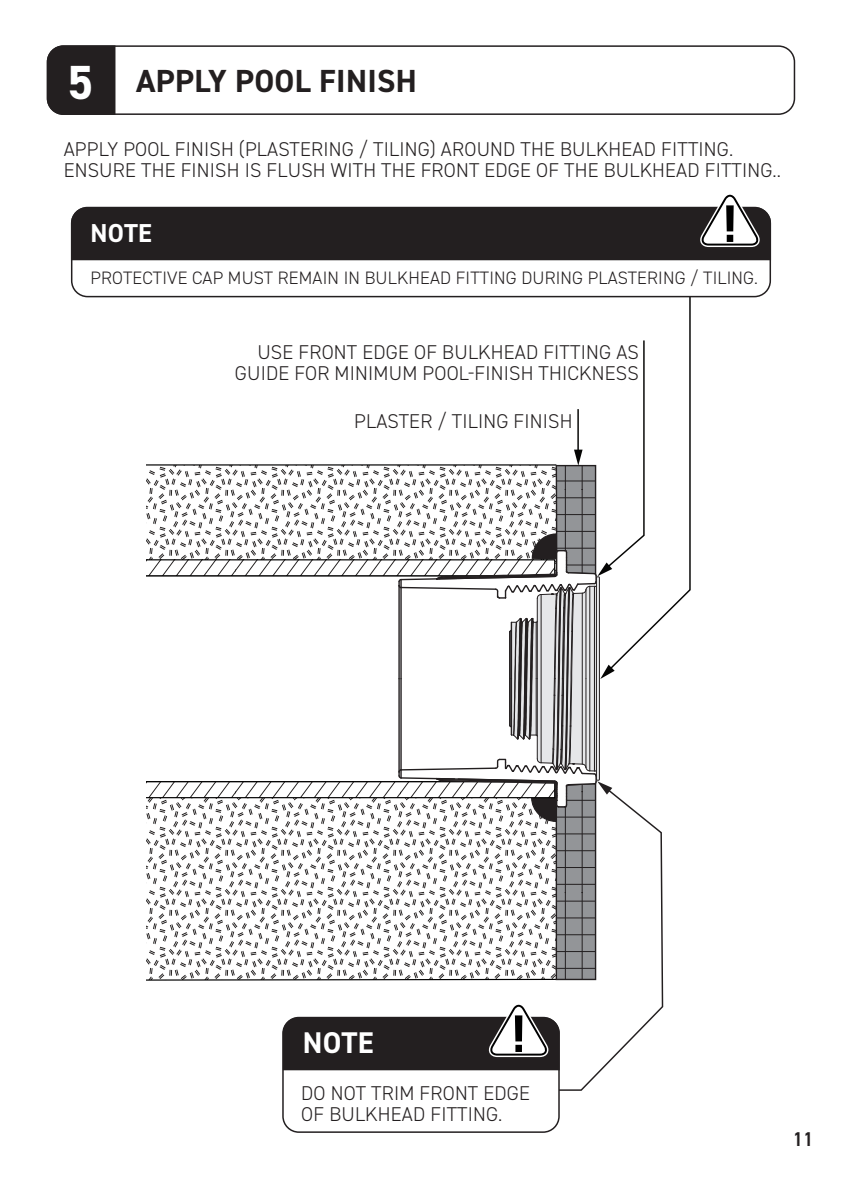
<style>
.page{position:relative;width:842px;height:1191px;background:#fff}
.page>*{position:absolute;margin:0;border:0;box-sizing:border-box;transform-origin:0 0}
.Step_Numbers{font:700 48px "DIN2014";color:#fff}
.Step_by_step_Titles{font:700 32px "DIN2014";letter-spacing:.01em;color:#231f20}
._16pt_Bold_heading{font:700 30px "DIN2014";color:#fff}
._16pt_Bold_heading-2{font:700 26px "DIN2014";color:#fff}
.Body_Text_Capitals{font:300 20px/21px "DIN2014";letter-spacing:.01em;color:#231f20}
.t1{font:600 20px "DIN2014";color:#231f20}
.Body_Text_Capitals-2{font:300 18px "DIN2014";letter-spacing:.01em;color:#231f20}
</style>
<div class="page">
<svg style="left:476px;top:980px;width:188px;height:111px"></svg>
<svg style="left:146px;top:297px;width:545px;height:683px"></svg>
<div style="left:594px;top:586px;width:5px;height:185px;border:1px solid #231f20"></div>
<div style="left:596px;top:576px;width:4px;height:204px;border:1px solid #231f20"></div>
<div style="left:47px;top:45px;width:748px;height:70px;border:2px solid #231f20;border-radius:16px"></div>
<div style="left:46px;top:45px;width:70px;height:70px;background:#231f20"></div>
<div style="left:71px;top:207px;width:700px;height:90px;border:2px solid #231f20;border-radius:16px"></div>
<svg style="left:71px;top:194px;width:700px;height:66px"></svg>
<div style="left:283px;top:1017px;width:276px;height:115px;background:#fff;border-radius:16px"></div>
<div style="left:282px;top:1016px;width:278px;height:116px;border:2px solid #231f20;border-radius:16px"></div>
<svg style="left:283px;top:1003px;width:277px;height:67px"></svg>
<p class="Step_Numbers" style="left:68px;top:50px;width:27px">5</p>
<p class="Step_by_step_Titles" style="left:136px;top:60px;width:282px">APPLY POOL FINISH</p>
<p class="Body_Text_Capitals" style="left:64px;top:138px;width:719px">APPLY POOL FINISH (PLASTERING / TILING) AROUND THE BULKHEAD FITTING.<br>ENSURE THE FINISH IS FLUSH WITH THE FRONT EDGE OF THE BULKHEAD FITTING..</p>
<p class="_16pt_Bold_heading-2" style="left:90px;top:215px;width:63px">NOTE</p>
<p class="Body_Text_Capitals-2" style="left:90px;top:267px;width:669px">PROTECTIVE CAP MUST REMAIN IN BULKHEAD FITTING DURING PLASTERING / TILING.</p>
<p class="Body_Text_Capitals" style="left:235px;top:341px;width:406px;text-align:right">USE FRONT EDGE OF BULKHEAD FITTING AS<br>GUIDE FOR MINIMUM POOL-FINISH THICKNESS</p>
<p class="Body_Text_Capitals" style="left:354px;top:410px;width:220px">PLASTER / TILING FINISH</p>
<p class="_16pt_Bold_heading" style="left:303px;top:1023px;width:72px">NOTE</p>
<p class="Body_Text_Capitals" style="left:301px;top:1082px;width:230px">DO NOT TRIM FRONT EDGE<br>OF BULKHEAD FITTING.</p>
<p class="t1" style="left:793px;top:1125px;width:22px">11</p>
</div>
